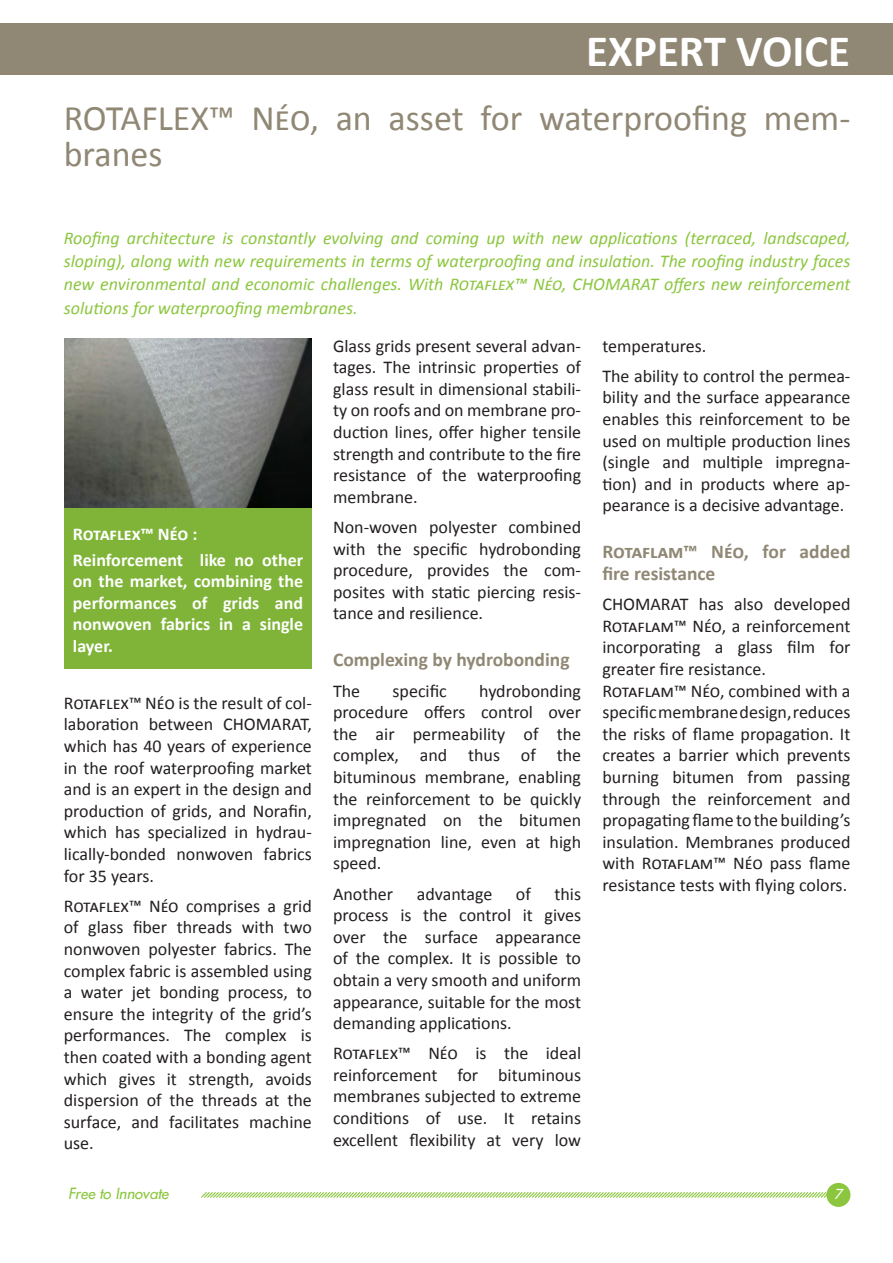
<style>
.page{position:relative;width:893px;height:1263px;background:#fff}
.page>*{position:absolute;margin:0;border:0;box-sizing:border-box;transform-origin:0 0}
.t1{font:700 45px "Calibri";color:#fff}
.t2{font:36px/36px "Calibri";color:#908875}
.t3{font:700 19.5px/21.6px "Calibri";color:#908875}
.EVENT{font:18px/21.6px "Calibri";color:#231f20;text-align:justify}
.t4{font:italic 18px/23.2px "Calibri";color:#8bc63e;text-align:justify}
.EVENT-2{font:700 18px/21.6px "Calibri";color:#fff;text-align:justify}
.t5{font:italic 15px "Futura 2";color:#8bc63e}
.t6{font:italic 13.5px "Futura 2";color:#fff}
</style>
<div class="page">
<svg style="left:201px;top:1192px;width:625px;height:6px;background:#c9e4a6"></svg>
<div style="left:826px;top:1183px;width:24px;height:24px;background:#8bc63e;border-radius:50%"></div>
<div style="left:0;top:23px;width:893px;height:51px;background:#908875"></div>
<div style="left:64px;top:508px;width:248px;height:160px;background:#7fb438"></div>
<img style="left:64px;top:338px;width:248px;height:169px">
<p class="t1" style="left:586px;top:22px;width:265px">EXPERT VOICE</p>
<p class="t2" style="left:64px;top:101px;width:788px">ROTAFLEX™ Néo, an asset for waterproofing mem&shy;branes</p>
<p class="t4" style="left:64px;top:226px;width:788px">Roofing architecture is constantly evolving and coming up with new applications (terraced, landscaped, sloping), along with new requirements in terms of waterproofing and insulation. The roofing industry faces new environmental and economic challenges. With Rotaflex™ Néo, CHOMARAT offers new reinforcement solutions for waterproofing membranes.</p>
<p class="EVENT-2" style="left:73px;top:523px;width:126px">Rotaflex™ Néo :</p>
<p class="EVENT-2" style="left:73px;top:549px;width:232px">Reinforcement like no other on the market, combining the performances of grids and nonwoven fabrics in a single layer.</p>
<p class="EVENT" style="left:64px;top:692px;width:250px">Rotaflex™ Néo is the result of col&shy;laboration between CHOMARAT, which has 40 years of experience in the roof waterproofing market and is an expert in the design and production of grids, and Norafin, which has specialized in hydrau&shy;lically-bonded nonwoven fabrics for 35 years.</p>
<p class="EVENT" style="left:64px;top:895px;width:250px">Rotaflex™ Néo comprises a grid of glass fiber threads with two nonwoven polyester fabrics. The complex fabric is assembled using a water jet bonding process, to ensure the integrity of the grid’s performances. The complex is then coated with a bonding agent which gives it strength, avoids dispersion of the threads at the surface, and facilitates machine use.</p>
<p class="EVENT" style="left:333px;top:335px;width:250px">Glass grids present several advan&shy;tages. The intrinsic properties of glass result in dimensional stabili&shy;ty on roofs and on membrane pro&shy;duction lines, offer higher tensile strength and contribute to the fire resistance of the waterproofing membrane.</p>
<p class="EVENT" style="left:333px;top:516px;width:250px">Non-woven polyester combined with the specific hydrobonding procedure, provides the com&shy;posites with static piercing resis&shy;tance and resilience.</p>
<p class="t3" style="left:333px;top:649px;width:238px">Complexing by hydrobonding</p>
<p class="EVENT" style="left:333px;top:680px;width:29px">The</p>
<p class="EVENT" style="left:393px;top:680px;width:56px">specific</p>
<p class="EVENT" style="left:333px;top:680px;width:250px;text-indent:146px">hydrobonding procedure offers control over the air permeability of the complex, and thus of the bituminous membrane, enabling the reinforcement to be quickly impregnated on the bitumen impregnation line, even at high speed.</p>
<p class="EVENT" style="left:333px;top:883px;width:62px">Another</p>
<p class="EVENT" style="left:417px;top:883px;width:77px">advantage</p>
<p class="EVENT" style="left:516px;top:883px;width:17px">of</p>
<p class="EVENT" style="left:333px;top:883px;width:250px;text-indent:221px">this process is the control it gives over the surface appearance of the complex. It is possible to obtain a very smooth and uniform appearance, suitable for the most demanding applications.</p>
<p class="EVENT" style="left:333px;top:1042px;width:250px">Rotaflex™ Néo is the ideal reinforcement for bituminous membranes subjected to extreme conditions of use. It retains excellent flexibility at very low</p>
<p class="EVENT" style="left:602px;top:335px;width:106px">temperatures.</p>
<p class="EVENT" style="left:602px;top:365px;width:250px">The ability to control the permea&shy;bility and the surface appearance enables this reinforcement to be used on multiple production lines (single and multiple impregna&shy;tion) and in products where ap&shy;pearance is a decisive advantage.</p>
<p class="t3" style="left:602px;top:541px;width:250px">Rotaflam™ Néo, for added fire resistance</p>
<p class="EVENT" style="left:602px;top:593px;width:250px">CHOMARAT has also developed Rotaflam™ Néo, a reinforcement incorporating a glass film for greater fire resistance.</p>
<p class="EVENT" style="left:602px;top:680px;width:250px">Rotaflam™ Néo, combined with a specific membrane design, reduces the risks of flame propagation. It creates a barrier which prevents burning bitumen from passing through the reinforcement and propagating flame to the building’s insulation. Membranes produced with Rotaflam™ Néo pass flame resistance tests with flying colors.</p>
<p class="t5" style="left:68px;top:1184px;width:102px">Free to Innovate</p>
<p class="t6" style="left:834px;top:1185px;width:9px">7</p>
</div>
